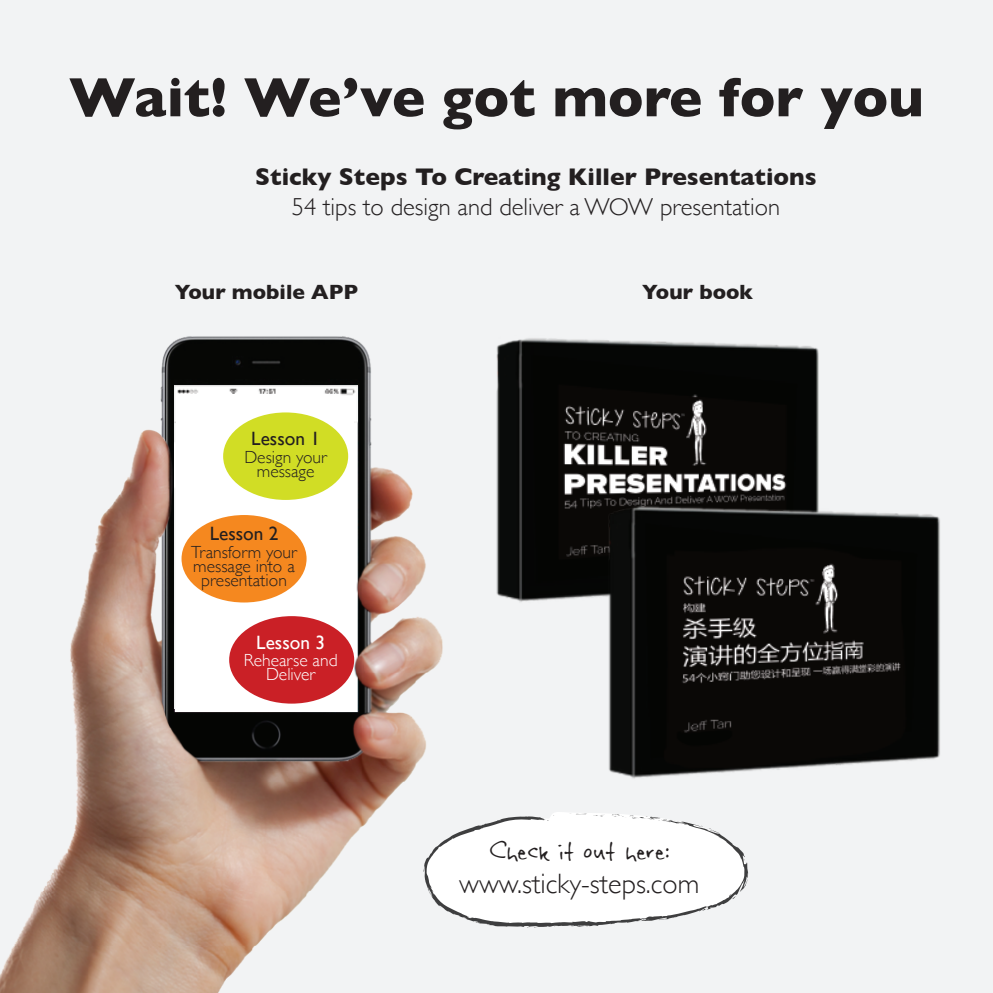
<style>
.page{position:relative;width:993px;height:993px;background:#fff}
.page>*{position:absolute;margin:0;border:0;box-sizing:border-box;transform-origin:0 0}
.t1{font:700 56px "Gill Sans";color:#231f20}
.t2{font:31.5px "Rabiohead";color:#231f20}
.t3{font:300 28px "Gill Sans";color:#231f20}
.t4{font:700 24.5px "Gill Sans";color:#231f20}
.t5{font:300 24.5px "Gill Sans";color:#231f20}
.t6{font:700 21px "Gill Sans";color:#231f20}
.t7{font:19.25px "Gill Sans";color:#231f20}
.t8{font:19.25px "Gill Sans";color:#fff}
.t9{font:300 17.5px/14px "Gill Sans";color:#231f20;text-align:center}
.t10{font:300 17.5px/14px "Gill Sans";color:#fff;text-align:center}
</style>
<div class="page">
<div style="left:0;top:0;width:992px;height:992px;background:#f2f3f4"></div>
<img style="left:496px;top:338px;width:323px;height:264px">
<img style="left:0;top:336px;width:443px;height:656px">
<img style="left:175px;top:386px;width:182px;height:322px">
<div style="left:176px;top:401px;width:178px;height:304px;background:#fff"></div>
<div style="left:223px;top:412px;width:125px;height:88px;background:#d1dd25;border-radius:50%"></div>
<div style="left:181px;top:515px;width:125px;height:87px;background:#f5881f;border-radius:50%"></div>
<div style="left:229px;top:616px;width:125px;height:87px;background:#ca2026;border-radius:50%"></div>
<img style="left:601px;top:498px;width:339px;height:281px">
<svg style="left:423px;top:809px;width:325px;height:118px"></svg>
<h1 class="t1" style="left:69px;top:53px;width:856px">Wait! We’ve got more for you</h1>
<h3 class="t4" style="left:255px;top:158px;width:563px">Sticky Steps To Creating Killer Presentations</h3>
<h3 class="t5" style="left:292px;top:187px;width:489px">54 tips to design and deliver a WOW presentation</h3>
<p class="t6" style="left:175px;top:275px;width:185px">Your mobile APP</p>
<p class="t6" style="left:642px;top:275px;width:112px">Your book</p>
<p class="t7" style="left:251px;top:427px;width:70px">Lesson 1</p>
<p class="t9" style="left:244px;top:449px;width:84px">Design your message</p>
<p class="t7" style="left:209px;top:522px;width:70px">Lesson 2</p>
<p class="t9" style="left:191px;top:544px;width:107px">Transform your message into a presentation</p>
<p class="t8" style="left:256px;top:630px;width:70px">Lesson 3</p>
<p class="t10" style="left:244px;top:652px;width:95px">Rehearse and<br>Deliver</p>
<h2 class="t2" style="left:488px;top:831px;width:182px">Check it out here:</h2>
<h3 class="t3" style="left:459px;top:861px;width:241px">www.sticky-steps.com</h3>
</div>
